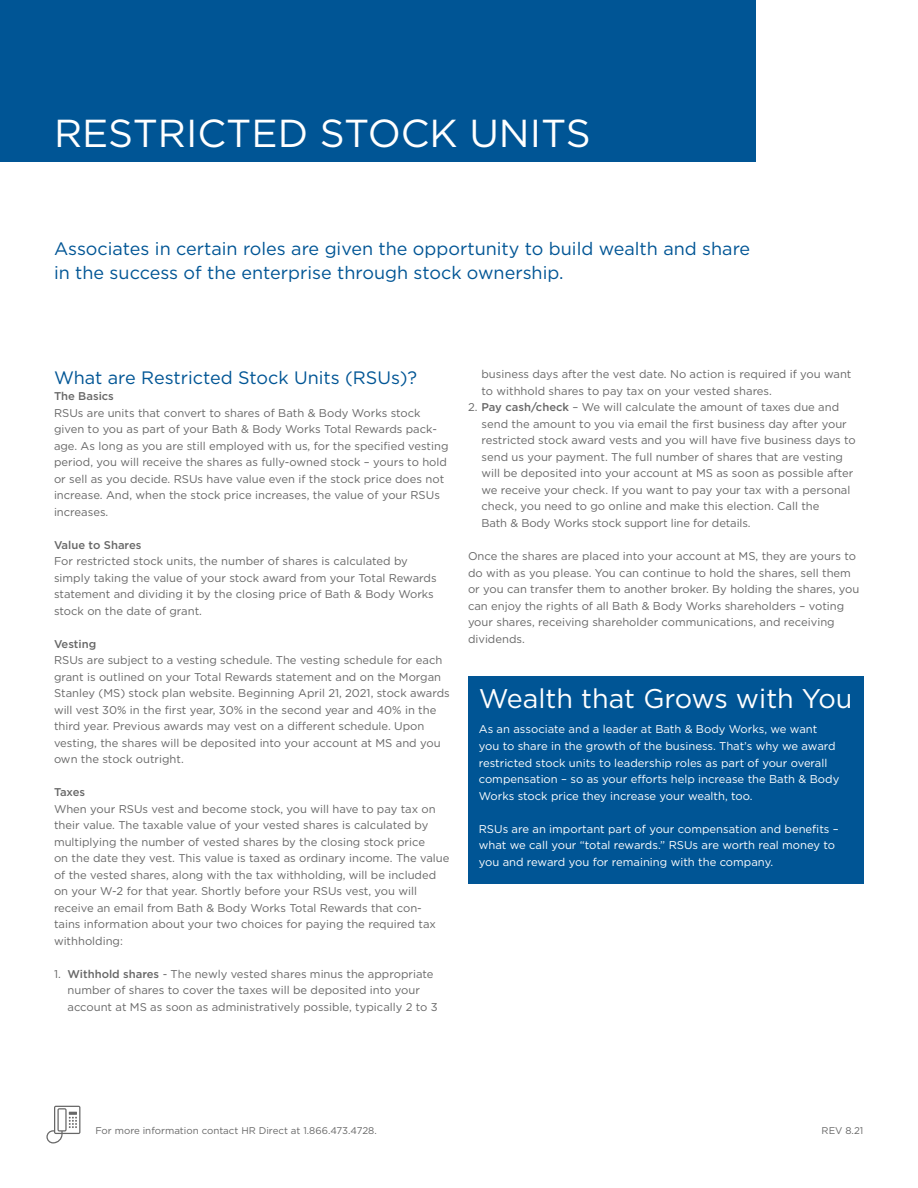
<style>
.page{position:relative;width:918px;height:1188px;background:#fff}
.page>*{position:absolute;margin:0;border:0;box-sizing:border-box;transform-origin:0 0}
.t1{font:39px "Gotham";color:#fff}
.t2{font:27px "Gotham";color:#fff}
.t3{font:18px/24px "Gotham";color:#005595}
.t4{font:11.25px/16.5px "Gotham";color:#676767}
.t5{font:11.25px/16.5px "Gotham";color:#fff}
.t6{font:500 11.25px "Gotham";color:#676767}
.t7{font:9.75px "Gotham";color:#676767}
.s1{font-weight:500}
</style>
<div class="page">
<svg style="left:46px;top:1106px;width:34px;height:38px"></svg>
<div style="left:0;top:0;width:755px;height:161px;background:#005595"></div>
<div style="left:468px;top:676px;width:396px;height:208px;background:#005595"></div>
<h1 class="t1" style="left:54px;top:108px;width:538px">RESTRICTED STOCK UNITS</h1>
<h3 class="t3" style="left:54px;top:236px;width:698px">Associates in certain roles are given the opportunity to build wealth and share in the success of the enterprise through stock ownership.</h3>
<h3 class="t3" style="left:54px;top:365px;width:365px">What are Restricted Stock Units (RSUs)?</h3>
<p class="t6" style="left:54px;top:389px;width:61px">The Basics</p>
<p class="t4" style="left:54px;top:404px;width:396px">RSUs are units that convert to shares of Bath &amp; Body Works stock given to you as part of your Bath &amp; Body Works Total Rewards pack&shy;age. As long as you are still employed with us, for the specified vesting period, you will receive the shares as fully-owned stock – yours to hold or sell as you decide. RSUs have value even if the stock price does not increase. And, when the stock price increases, the value of your RSUs increases.</p>
<p class="t6" style="left:54px;top:537px;width:89px">Value to Shares</p>
<p class="t4" style="left:54px;top:553px;width:384px">For restricted stock units, the number of shares is calculated by simply taking the value of your stock award from your Total Rewards statement and dividing it by the closing price of Bath &amp; Body Works stock on the date of grant.</p>
<p class="t6" style="left:54px;top:636px;width:44px">Vesting</p>
<p class="t4" style="left:54px;top:652px;width:397px">RSUs are subject to a vesting schedule. The vesting schedule for each grant is outlined on your Total Rewards statement and on the Morgan Stanley (MS) stock plan website. Beginning April 21, 2021, stock awards will vest 30% in the first year, 30% in the second year and 40% in the third year. Previous awards may vest on a different schedule. Upon vesting, the shares will be deposited into your account at MS and you own the stock outright.</p>
<p class="t6" style="left:54px;top:785px;width:33px">Taxes</p>
<p class="t4" style="left:54px;top:800px;width:397px">When your RSUs vest and become stock, you will have to pay tax on their value. The taxable value of your vested shares is calculated by multiplying the number of vested shares by the closing stock price<br>on the date they vest. This value is taxed as ordinary income. The value of the vested shares, along with the tax withholding, will be included on your W-2 for that year. Shortly before your RSUs vest, you will receive an email from Bath &amp; Body Works Total Rewards that con&shy;tains information about your two choices for paying the required tax withholding:</p>
<p class="t4" style="left:68px;top:965px;width:372px;text-indent:-14px">1. <span class="s1">Withhold shares</span> - The newly vested shares minus the appropriate number of shares to cover the taxes will be deposited into your account at MS as soon as administratively possible, typically 2 to 3</p>
<p class="t4" style="left:482px;top:366px;width:372px">business days after the vest date. No action is required if you want to withhold shares to pay tax on your vested shares.</p>
<p class="t4" style="left:482px;top:399px;width:376px;text-indent:-14px">2. <span class="s1">Pay cash/check</span> – We will calculate the amount of taxes due and send the amount to you via email the first business day after your restricted stock award vests and you will have five business days to send us your payment. The full number of shares that are vesting will be deposited into your account at MS as soon as possible after we receive your check. If you want to pay your tax with a personal check, you need to go online and make this election. Call the<br>Bath &amp; Body Works stock support line for details.</p>
<p class="t4" style="left:468px;top:548px;width:393px">Once the shares are placed into your account at MS, they are yours to do with as you please. You can continue to hold the shares, sell them or you can transfer them to another broker. By holding the shares, you can enjoy the rights of all Bath &amp; Body Works shareholders – voting your shares, receiving shareholder communications, and receiving dividends.</p>
<h2 class="t2" style="left:479px;top:681px;width:375px">Wealth that Grows with You</h2>
<p class="t5" style="left:479px;top:721px;width:362px">As an associate and a leader at Bath &amp; Body Works, we want you to share in the growth of the business. That’s why we award restricted stock units to leadership roles as part of your overall compensation – so as your efforts help increase the Bath &amp; Body Works stock price they increase your wealth, too.</p>
<p class="t5" style="left:479px;top:820px;width:362px">RSUs are an important part of your compensation and benefits – what we call your “total rewards.” RSUs are worth real money to you and reward you for remaining with the company.</p>
<p class="t7" style="left:95px;top:1124px;width:283px">For more information contact HR Direct at 1.866.473.4728.</p>
<p class="t7" style="left:822px;top:1124px;width:43px">REV 8.21</p>
</div>
